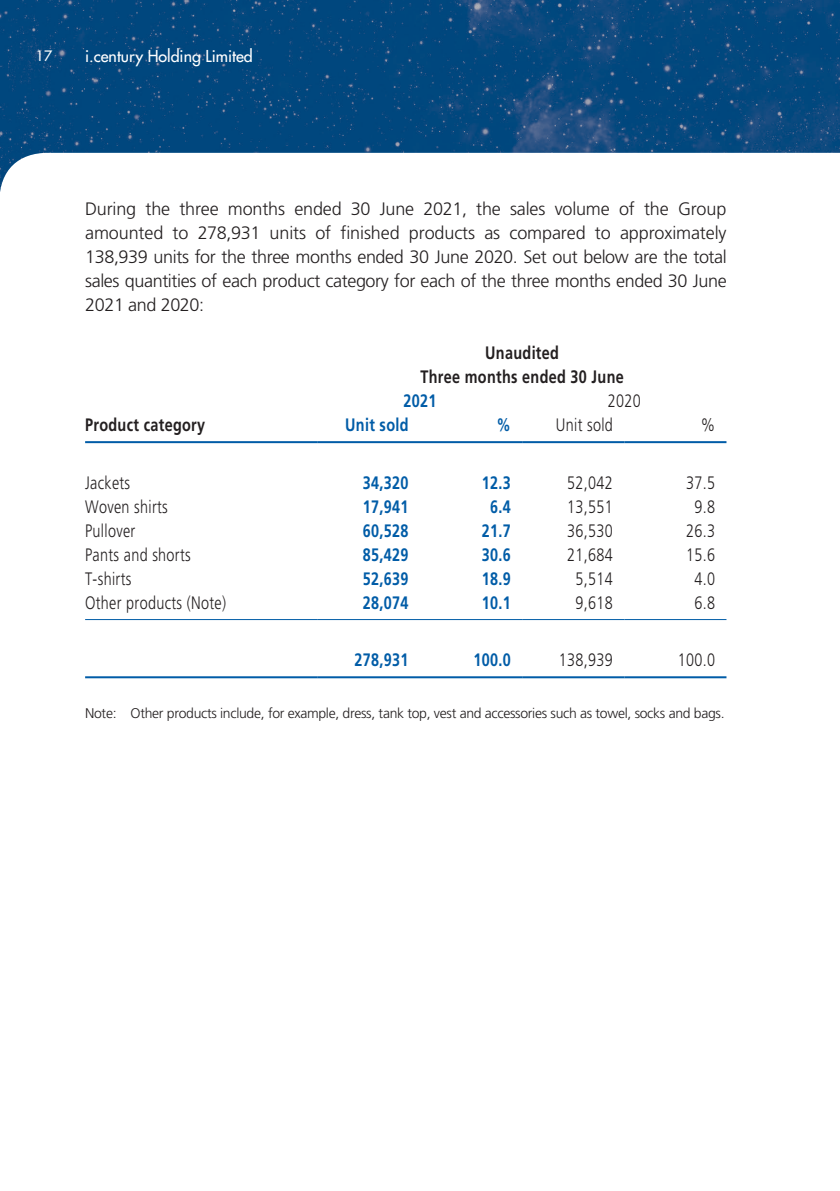
<style>
.page{position:relative;width:840px;height:1191px;background:#fff}
.page>*{position:absolute;margin:0;border:0;box-sizing:border-box;transform-origin:0 0}
.t1{font:300 18px/24px "Frutiger LT Std";letter-spacing:.02em;color:#231f20;text-align:justify}
.t2{font:300 18px "Frutiger LT Std";letter-spacing:.02em;color:#231f20;scale:.8 1}
.t3{font:700 18px "Frutiger LT Std";letter-spacing:.02em;color:#005ca7;scale:.8 1}
.t4{font:700 18px/24px "Frutiger LT Std";letter-spacing:.02em;color:#231f20;text-align:center;scale:.8 1}
.t5{font:500 16px "Futura Std";color:#fff}
.t6{font:300 14px "Frutiger LT Std";letter-spacing:-.02em;color:#231f20}
.t7{font:500 14px "Futura Std";color:#fff}
</style>
<div class="page">
<svg style="left:0;top:0;width:839px;height:192px;fill:#02487e"></svg>
<hr style="left:85px;top:441px;width:232px;height:2px;background:#005ca7">
<hr style="left:317px;top:441px;width:103px;height:2px;background:#005ca7">
<hr style="left:420px;top:441px;width:102px;height:2px;background:#005ca7">
<hr style="left:522px;top:441px;width:102px;height:2px;background:#005ca7">
<hr style="left:624px;top:441px;width:102px;height:2px;background:#005ca7">
<hr style="left:85px;top:619px;width:232px;height:1px;background:#005ca7">
<hr style="left:317px;top:619px;width:103px;height:1px;background:#005ca7">
<hr style="left:420px;top:619px;width:102px;height:1px;background:#005ca7">
<hr style="left:522px;top:619px;width:102px;height:1px;background:#005ca7">
<hr style="left:624px;top:619px;width:102px;height:1px;background:#005ca7">
<hr style="left:85px;top:676px;width:232px;height:2px;background:#005ca7">
<hr style="left:317px;top:676px;width:103px;height:2px;background:#005ca7">
<hr style="left:420px;top:676px;width:102px;height:2px;background:#005ca7">
<hr style="left:522px;top:676px;width:102px;height:2px;background:#005ca7">
<hr style="left:624px;top:676px;width:102px;height:2px;background:#005ca7">
<p class="t7" style="left:36px;top:47px;width:18px">17</p>
<p class="t5" style="left:85px;top:46px;width:169px">i.century Holding Limited</p>
<p class="t1" style="left:85px;top:197px;width:643px">During the three months ended 30 June 2021, the sales volume of the Group amounted to 278,931 units of finished products as compared to approximately 138,939 units for the three months ended 30 June 2020. Set out below are the total sales quantities of each product category for each of the three months ended 30 June 2021 and 2020:</p>
<p class="t4" style="left:420px;top:340px;width:255px">Unaudited<br>Three months ended 30 June</p>
<p class="t3" style="left:403px;top:390px;width:43px">2021</p>
<p class="t2" style="left:607px;top:390px;width:43px">2020</p>
<p class="t4" style="left:85px;top:412px;width:151px">Product category</p>
<p class="t3" style="left:345px;top:414px;width:81px">Unit sold</p>
<p class="t3" style="left:496px;top:414px;width:19px">%</p>
<p class="t2" style="left:555px;top:414px;width:73px">Unit sold</p>
<p class="t2" style="left:700px;top:414px;width:20px">%</p>
<p class="t2" style="left:85px;top:472px;width:58px">Jackets</p>
<p class="t3" style="left:363px;top:472px;width:59px">34,320</p>
<p class="t3" style="left:481px;top:472px;width:38px">12.3</p>
<p class="t2" style="left:567px;top:472px;width:59px">52,042</p>
<p class="t2" style="left:685px;top:472px;width:38px">37.5</p>
<p class="t2" style="left:85px;top:496px;width:105px">Woven shirts</p>
<p class="t3" style="left:363px;top:496px;width:59px">17,941</p>
<p class="t3" style="left:490px;top:496px;width:27px">6.4</p>
<p class="t2" style="left:567px;top:496px;width:59px">13,551</p>
<p class="t2" style="left:694px;top:496px;width:27px">9.8</p>
<p class="t2" style="left:85px;top:520px;width:64px">Pullover</p>
<p class="t3" style="left:363px;top:520px;width:59px">60,528</p>
<p class="t3" style="left:481px;top:520px;width:38px">21.7</p>
<p class="t2" style="left:567px;top:520px;width:59px">36,530</p>
<p class="t2" style="left:685px;top:520px;width:38px">26.3</p>
<p class="t2" style="left:85px;top:544px;width:133px">Pants and shorts</p>
<p class="t3" style="left:363px;top:544px;width:59px">85,429</p>
<p class="t3" style="left:481px;top:544px;width:38px">30.6</p>
<p class="t2" style="left:567px;top:544px;width:59px">21,684</p>
<p class="t2" style="left:685px;top:544px;width:38px">15.6</p>
<p class="t2" style="left:85px;top:568px;width:59px">T-shirts</p>
<p class="t3" style="left:363px;top:568px;width:59px">52,639</p>
<p class="t3" style="left:481px;top:568px;width:38px">18.9</p>
<p class="t2" style="left:575px;top:568px;width:48px">5,514</p>
<p class="t2" style="left:694px;top:568px;width:27px">4.0</p>
<p class="t2" style="left:85px;top:592px;width:177px">Other products (Note)</p>
<p class="t3" style="left:363px;top:592px;width:59px">28,074</p>
<p class="t3" style="left:481px;top:592px;width:38px">10.1</p>
<p class="t2" style="left:575px;top:592px;width:48px">9,618</p>
<p class="t2" style="left:694px;top:592px;width:27px">6.8</p>
<p class="t3" style="left:354px;top:649px;width:69px">278,931</p>
<p class="t3" style="left:473px;top:649px;width:48px">100.0</p>
<p class="t2" style="left:558px;top:649px;width:69px">138,939</p>
<p class="t2" style="left:677px;top:649px;width:48px">100.0</p>
<p class="t6" style="left:85px;top:705px;width:640px">Note: Other products include, for example, dress, tank top, vest and accessories such as towel, socks and bags.</p>
</div>
